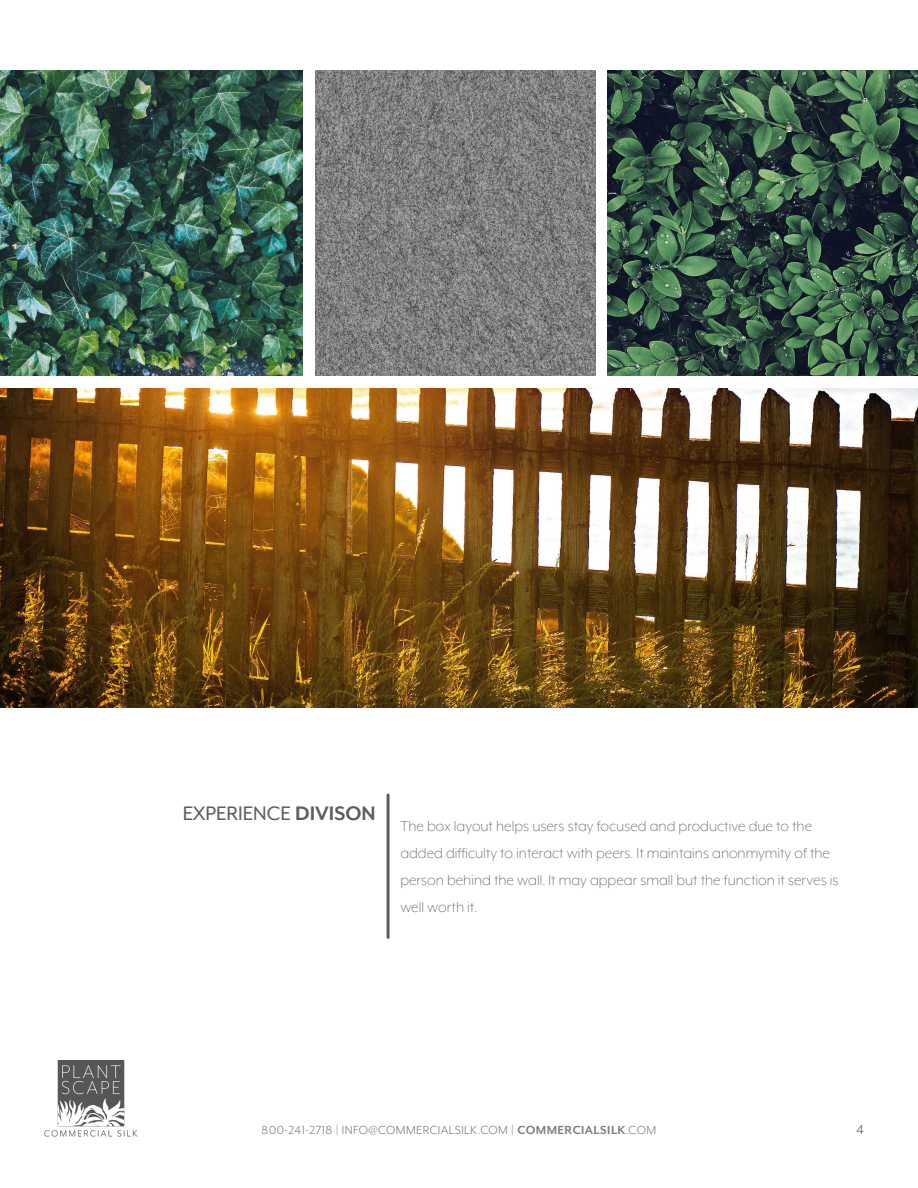
<style>
.page{position:relative;width:918px;height:1188px;background:#fff}
.page>*{position:absolute;margin:0;border:0;box-sizing:border-box;transform-origin:0 0}
.t1{font:22.5px "Mr Eaves XL Mod OT";color:#5f5e5e}
.Body{font:300 16.5px/27px "Mr Eaves XL Mod OT";color:#5d5f5e}
.t2{font:15px "Mr Eaves XL Mod OT";color:#5f5e5e}
.t3{font:13.5px "Mr Eaves XL Mod OT";letter-spacing:.03em;color:#5f5e5e}
.s1{font-weight:700}
</style>
<div class="page">
<hr style="left:387px;top:795px;width:3px;height:142px;background:#5f5e5e">
<img style="left:607px;top:70px;width:311px;height:306px">
<img style="left:0;top:389px;width:918px;height:318px">
<img style="left:0;top:70px;width:302px;height:306px">
<img style="left:315px;top:70px;width:281px;height:306px">
<img style="left:44px;top:1061px;width:94px;height:76px">
<p class="t1" style="left:183px;top:802px;width:195px">EXPERIENCE <span class="s1">DIVISON</span></p>
<p class="Body" style="left:400px;top:813px;width:440px">The box layout helps users stay focused and productive due to the added difficulty to interact with peers. It maintains anonmymity of the person behind the wall. It may appear small but the function it serves is well worth it.</p>
<p class="t3" style="left:262px;top:1123px;width:396px">800-241-2718 | INFO@COMMERCIALSILK.COM | <span class="s1">COMMERCIALSILK</span>.COM</p>
<p class="t2" style="left:856px;top:1122px;width:9px">4</p>
</div>
